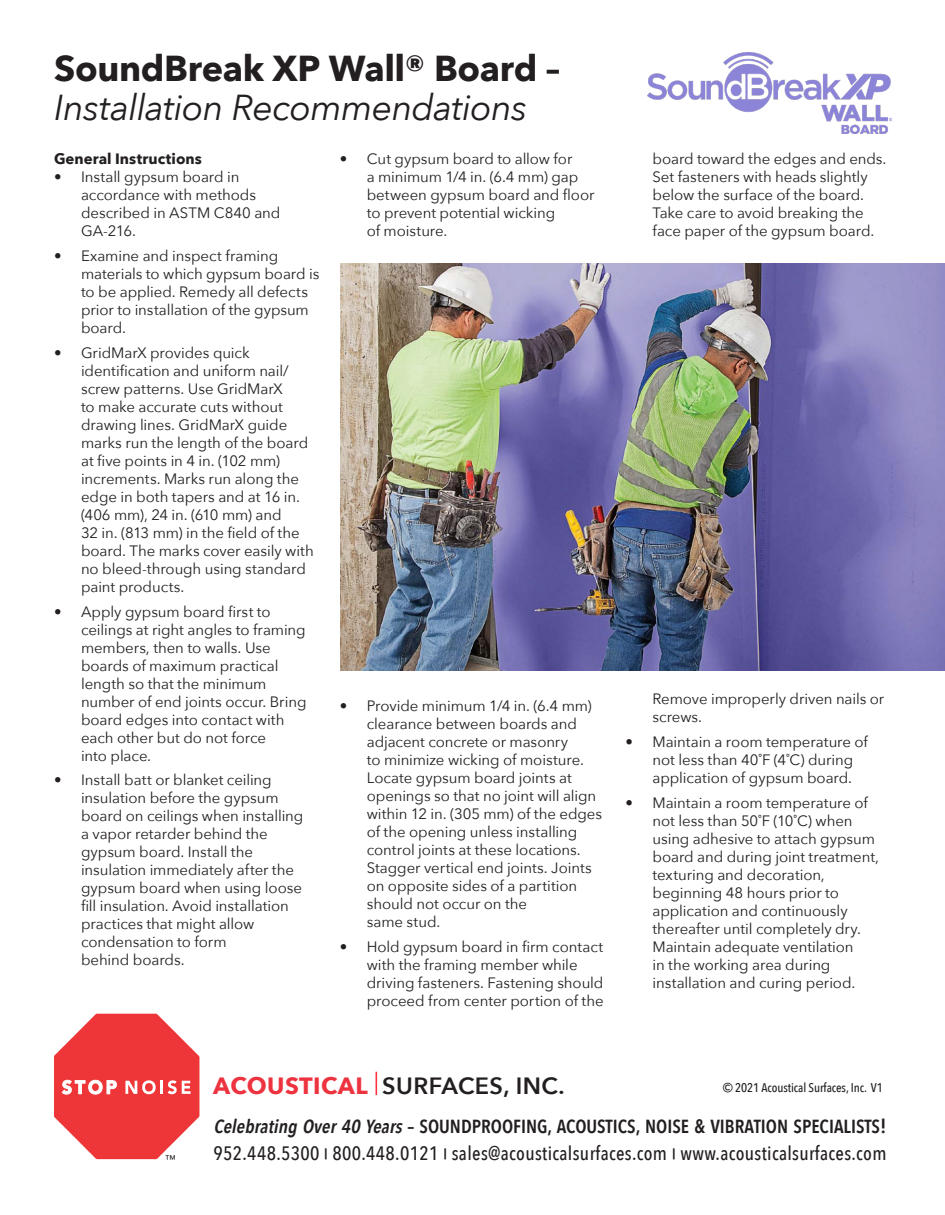
<style>
.page{position:relative;width:945px;height:1215px;background:#fff}
.page>*{position:absolute;margin:0;border:0;box-sizing:border-box;transform-origin:0 0}
.t1{font:italic 36px/39px "Avenir Next";letter-spacing:-.02em;color:#231f20}
.t2{font:600 23.55px "Avenir Next";letter-spacing:.02em;color:#231f20}
.t3{font:500 19.35px "Avenir Next Condensed";letter-spacing:.015em;color:#231f20}
.t4{font:600 18.9px "Avenir Next Condensed";color:#231f20}
.t5{font:15px/18px "Avenir Next";letter-spacing:-.005em;color:#231f20}
.t6{font:700 15px "Avenir Next";letter-spacing:.005em;color:#231f20}
.t7{font:500 12.6px "Avenir Next Condensed";letter-spacing:-.005em;color:#231f20}
.t8{font:11.1px "Avenir";color:#000}
.s1{font-weight:700;font-style:normal}
.s2{font-weight:700;color:#ee3340}
.s3{font-family:"Avenir Next"}
.s4{font-style:italic}
.s5{font-size:20.55px}
.s6{font-family:"Avenir Next";font-size:20.55px}
</style>
<div class="page">
<img style="left:341px;top:264px;width:604px;height:406px">
<svg style="left:54px;top:1014px;width:146px;height:145px"></svg>
<svg style="left:376px;top:1072px;width:1px;height:23px"></svg>
<img style="left:648px;top:53px;width:244px;height:81px">
<p class="t1" style="left:54px;top:47px;width:507px"><span class="s1">SoundBreak XP Wall® Board –<br></span>Installation Recommendations</p>
<p class="t6" style="left:54px;top:146px;width:149px">General Instructions</p>
<p class="t5" style="left:81px;top:167px;width:201px;text-indent:-27px">• Install gypsum board in accordance with methods described in ASTM C840 and<br>GA-216.</p>
<p class="t5" style="left:81px;top:246px;width:240px;text-indent:-27px">• Examine and inspect framing materials to which gypsum board is to be applied. Remedy all defects prior to installation of the gypsum board.</p>
<p class="t5" style="left:81px;top:343px;width:234px;text-indent:-27px">• GridMarX provides quick identification and uniform nail/ screw patterns. Use GridMarX<br>to make accurate cuts without drawing lines. GridMarX guide marks run the length of the board at five points in 4 in. (102 mm) increments. Marks run along the edge in both tapers and at 16 in. (406 mm), 24 in. (610 mm) and<br>32 in. (813 mm) in the field of the board. The marks cover easily with no bleed-through using standard paint products.</p>
<p class="t5" style="left:81px;top:602px;width:227px;text-indent:-27px">• Apply gypsum board first to ceilings at right angles to framing members, then to walls. Use boards of maximum practical length so that the minimum number of end joints occur. Bring board edges into contact with each other but do not force<br>into place.</p>
<p class="t5" style="left:81px;top:770px;width:224px;text-indent:-27px">• Install batt or blanket ceiling insulation before the gypsum board on ceilings when installing a vapor retarder behind the gypsum board. Install the insulation immediately after the gypsum board when using loose fill insulation. Avoid installation practices that might allow condensation to form<br>behind boards.</p>
<p class="t5" style="left:367px;top:149px;width:229px;text-indent:-27px">• Cut gypsum board to allow for<br>a minimum 1/4 in. (6.4 mm) gap between gypsum board and floor to prevent potential wicking<br>of moisture.</p>
<p class="t5" style="left:367px;top:696px;width:237px;text-indent:-27px">• Provide minimum 1/4 in. (6.4 mm) clearance between boards and adjacent concrete or masonry<br>to minimize wicking of moisture.<br>Locate gypsum board joints at openings so that no joint will align within 12 in. (305 mm) of the edges of the opening unless installing control joints at these locations.<br>Stagger vertical end joints. Joints on opposite sides of a partition should not occur on the<br>same stud.</p>
<p class="t5" style="left:367px;top:937px;width:238px;text-indent:-27px">• Hold gypsum board in firm contact with the framing member while driving fasteners. Fastening should proceed from center portion of the</p>
<p class="t5" style="left:652px;top:149px;width:236px">board toward the edges and ends.<br>Set fasteners with heads slightly below the surface of the board.<br>Take care to avoid breaking the face paper of the gypsum board.</p>
<p class="t5" style="left:652px;top:689px;width:233px">Remove improperly driven nails or screws.</p>
<p class="t5" style="left:652px;top:732px;width:217px;text-indent:-27px">• Maintain a room temperature of not less than 40 ̊F (4 ̊C) during application of gypsum board.</p>
<p class="t5" style="left:652px;top:793px;width:228px;text-indent:-27px">• Maintain a room temperature of not less than 50 ̊F (10 ̊C) when using adhesive to attach gypsum board and during joint treatment, texturing and decoration, beginning 48 hours prior to application and continuously thereafter until completely dry.<br>Maintain adequate ventilation<br>in the working area during installation and curing period.</p>
<p class="t2" style="left:213px;top:1066px;width:353px"><span class="s2">ACOUSTICAL</span> SURFACES, INC.</p>
<p class="t7" style="left:723px;top:1080px;width:162px"><span class="s3">©</span> 2021 Acoustical Surfaces, Inc. V1</p>
<p class="t4" style="left:214px;top:1110px;width:674px"><span class="s4">CelebratingOver40Years</span>– SOUNDPROOFING, ACOUSTICS, NOISE &amp; VIBRATION SPECIALISTS<span class="s5">!</span></p>
<p class="t8" style="left:165px;top:1152px;width:13px">™</p>
<p class="t3" style="left:214px;top:1142px;width:675px">952.448.5300<span class="s6">︱</span>800.448.0121<span class="s6">︱</span>sales@acousticalsurfaces.com<span class="s6">︱</span>www.acousticalsurfaces.com</p>
</div>
